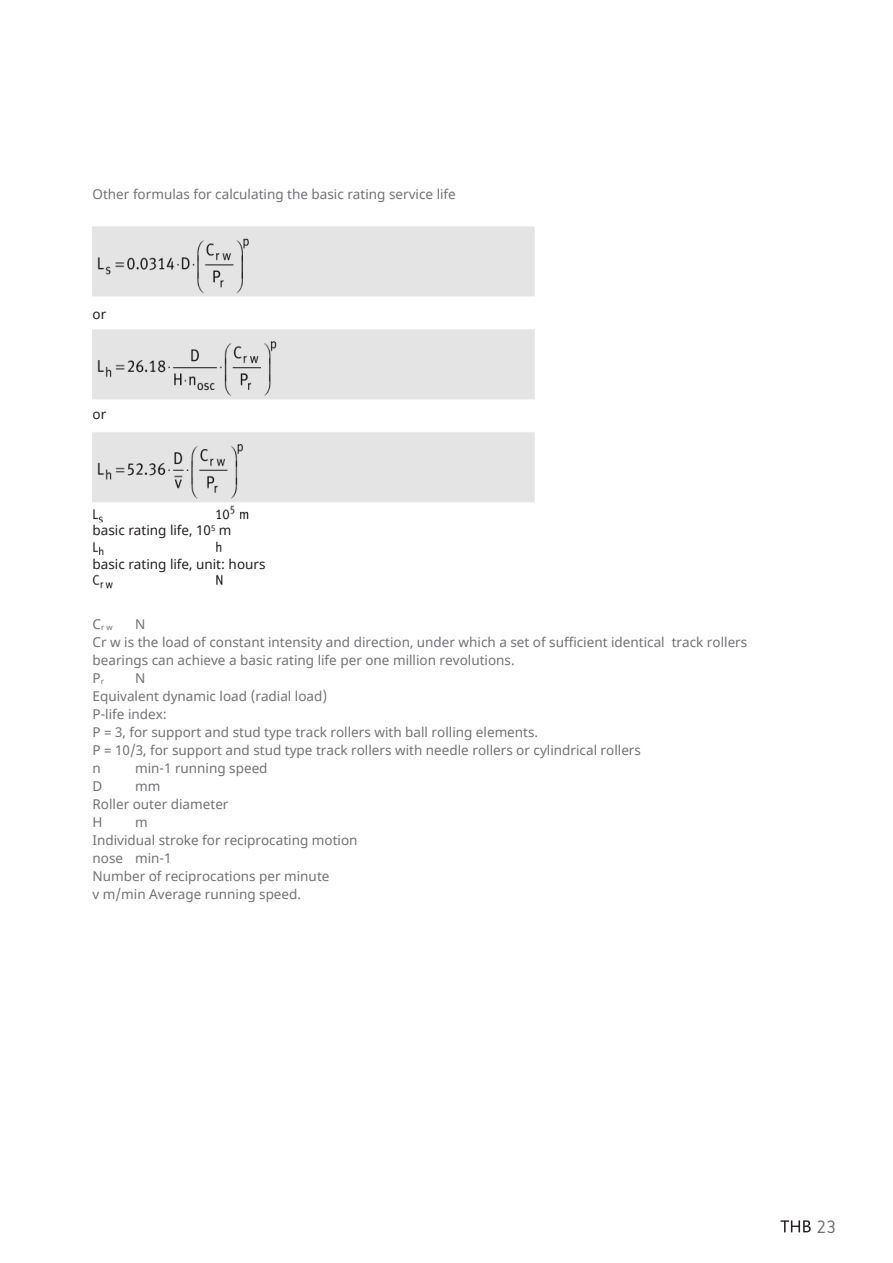
<style>
.page{position:relative;width:893px;height:1263px;background:#fff}
.page>*{position:absolute;margin:0;border:0;box-sizing:border-box;transform-origin:0 0}
.t1{font:18px "Gidole";color:#6c6d70}
.t2{font:13.5px/18px "Noto Sans";color:#727276}
.t3{font:13.5px "Noto Sans";color:#231f20}
.t4{font:7.8px "Noto Sans";color:#727276}
</style>
<div class="page">
<svg style="left:781px;top:1220px;width:30px;height:12px"></svg>
<img style="left:93px;top:226px;width:442px;height:362px">
<div style="left:89px;top:301px;width:32px;height:23px;background:#fff"></div>
<div style="left:89px;top:404px;width:32px;height:23px;background:#fff"></div>
<svg style="left:93px;top:515px;width:131px;height:25px"></svg>
<div style="left:89px;top:555px;width:171px;height:18px;background:#fff"></div>
<p class="t2" style="left:93px;top:186px;width:365px">Other formulas for calculating the basic rating service life</p>
<p class="t3" style="left:93px;top:304px;width:15px">or</p>
<p class="t3" style="left:93px;top:405px;width:15px">or</p>
<p class="t3" style="left:93px;top:521px;width:140px">basic rating life, 10<sup>5</sup> m</p>
<p class="t3" style="left:93px;top:555px;width:175px">basic rating life, unit: hours</p>
<p class="t4" style="left:93px;top:622px;width:22px"><sup>C</sup>r w</p>
<p class="t2" style="left:93px;top:615px;width:656px;text-indent:43px">N<br>Cr w is the load of constant intensity and direction, under which a set of sufficient identical track rollers bearings can achieve a basic rating life per one million revolutions.<br>P<sub>r</sub></p>
<p class="t2" style="left:93px;top:669px;width:550px;text-indent:43px">N<br>Equivalent dynamic load (radial load)<br>P-life index:<br>P = 3, for support and stud type track rollers with ball rolling elements.<br>P = 10/3, for support and stud type track rollers with needle rollers or cylindrical rollers n</p>
<p class="t2" style="left:135px;top:759px;width:134px">min-1 running speed</p>
<p class="t2" style="left:93px;top:777px;width:11px">D</p>
<p class="t2" style="left:93px;top:777px;width:137px;text-indent:43px">mm<br>Roller outer diameter<br>H</p>
<p class="t2" style="left:93px;top:813px;width:266px;text-indent:43px">m<br>Individual stroke for reciprocating motion nose min-1<br>Number of reciprocations per minute<br>v m/min Average running speed.</p>
<h1 class="t1" style="left:817px;top:1216px;width:21px">23</h1>
</div>
